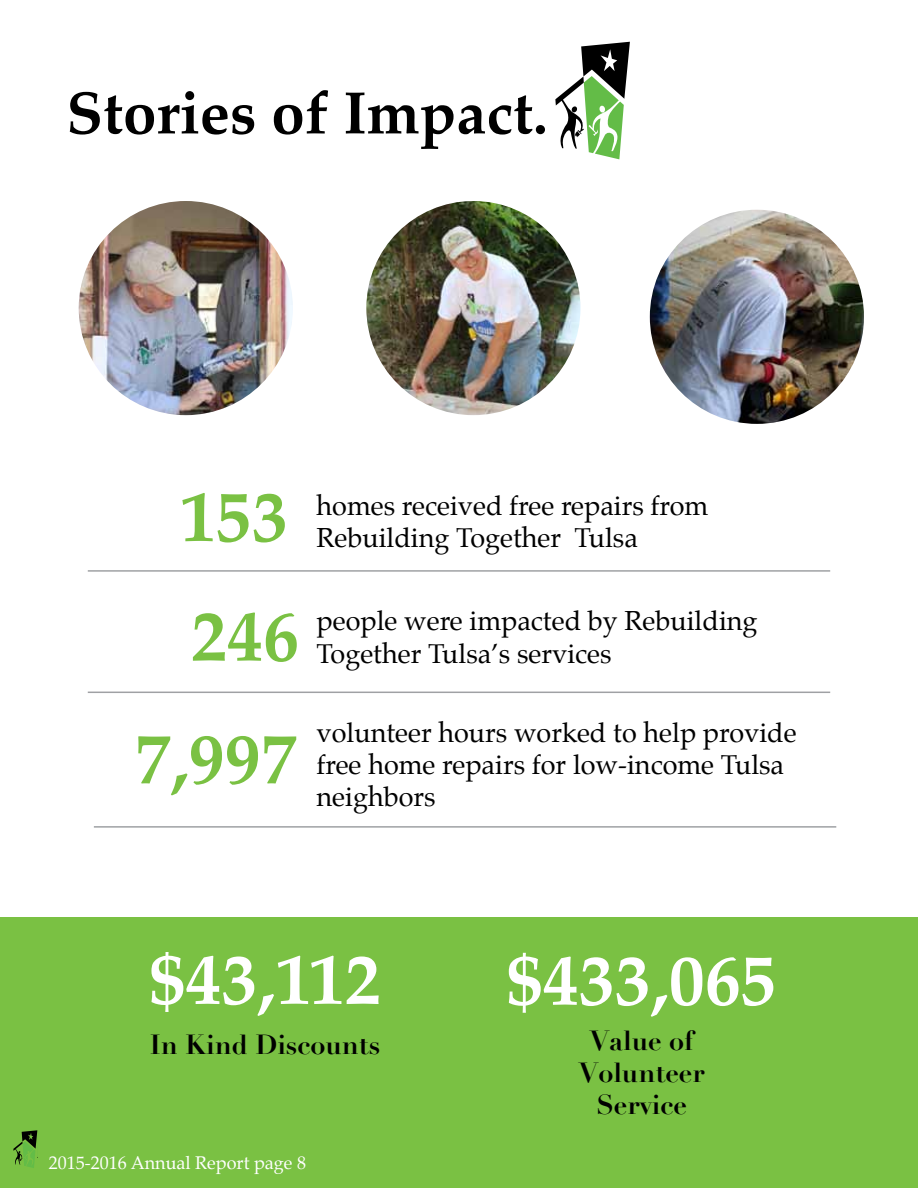
<style>
.page{position:relative;width:918px;height:1188px;background:#fff}
.page>*{position:absolute;margin:0;border:0;box-sizing:border-box;transform-origin:0 0}
.t1{font:700 72px "Palatino";color:#fff}
.t2{font:700 72px "Palatino";color:#7ac143}
.t3{font:700 60px "Palatino";color:#000}
.t4{font:27px/32.4px "Palatino";color:#000}
.t5{font:700 27px/32.4px "Didot";color:#000;text-align:center}
.t6{font:18px "Palatino";color:#fff}
</style>
<div class="page">
<div style="left:1px;top:917px;width:917px;height:271px;background:#7ac143"></div>
<img style="left:79px;top:201px;width:214px;height:214px;border-radius:107px">
<img style="left:366px;top:201px;width:214px;height:214px;border-radius:107px">
<img style="left:650px;top:210px;width:214px;height:214px;border-radius:107px">
<hr style="left:88px;top:570px;width:742px;height:2px;background:#9fa1a4">
<hr style="left:88px;top:692px;width:742px;height:1px;background:#9fa1a4">
<hr style="left:94px;top:826px;width:742px;height:2px;background:#9fa1a4">
<svg style="left:555px;top:42px;width:75px;height:117px"></svg>
<svg style="left:13px;top:1130px;width:24px;height:38px"></svg>
<h2 class="t3" style="left:66px;top:62px;width:483px">Stories of Impact.</h2>
<h1 class="t2" style="left:180px;top:455px;width:109px">153</h1>
<p class="t4" style="left:317px;top:489px;width:393px">homes received free repairs from<br>Rebuilding Together Tulsa</p>
<h1 class="t2" style="left:191px;top:575px;width:109px">246</h1>
<h1 class="t2" style="left:135px;top:698px;width:164px">7,997</h1>
<p class="t4" style="left:317px;top:605px;width:443px">people were impacted by Rebuilding<br>Together Tulsa’s services</p>
<p class="t4" style="left:317px;top:716px;width:482px">volunteer hours worked to help provide free home repairs for low-income Tulsa neighbors</p>
<h1 class="t1" style="left:149px;top:918px;width:233px">$43,112</h1>
<p class="t5" style="left:150px;top:1029px;width:232px">In Kind Discounts</p>
<p class="t6" style="left:49px;top:1148px;width:259px">2015-2016 Annual Report page 8</p>
<h1 class="t1" style="left:507px;top:919px;width:271px">$433,065</h1>
<p class="t5" style="left:579px;top:1024px;width:127px">Value of<br>Volunteer<br>Service</p>
</div>
